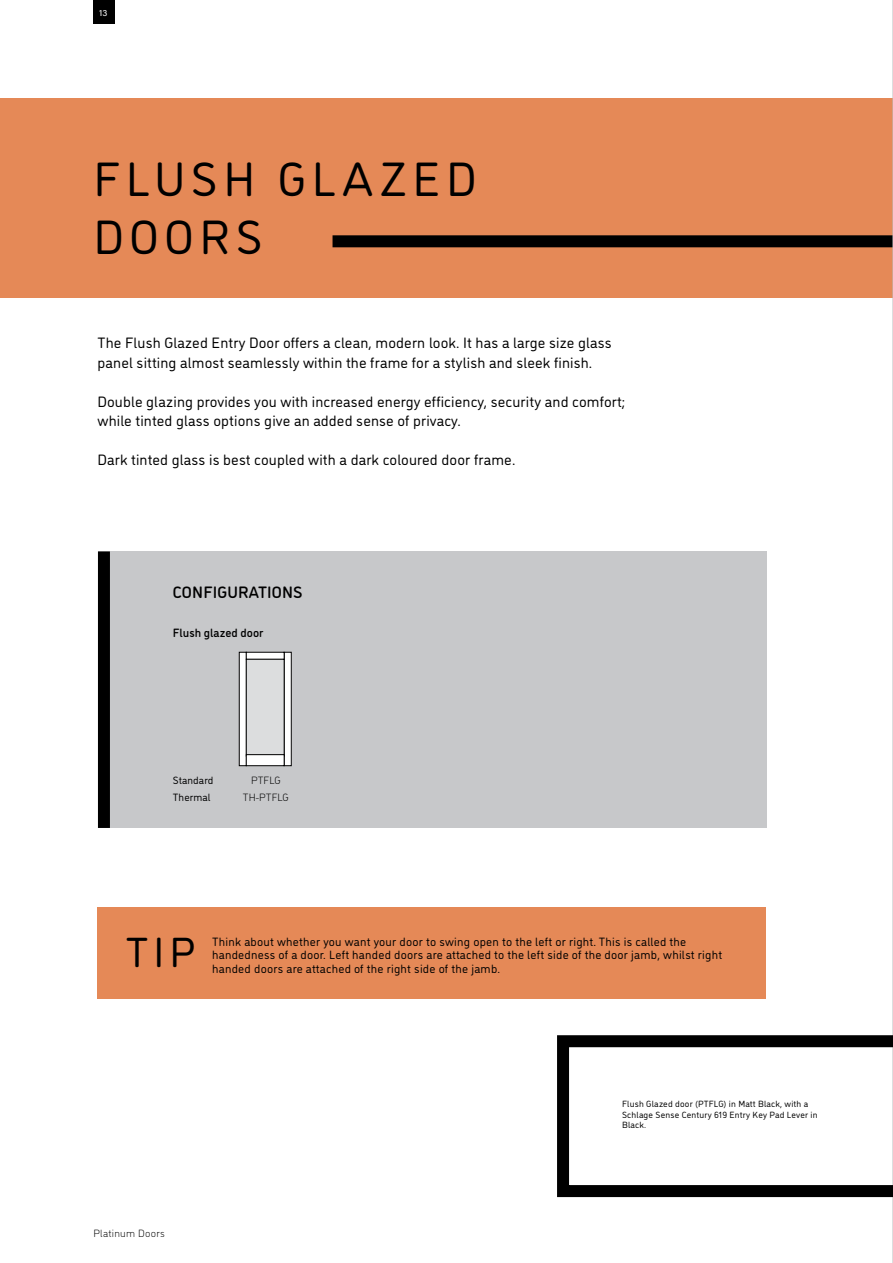
<style>
.page{position:relative;width:893px;height:1263px;background:#fff}
.page>*{position:absolute;margin:0;border:0;box-sizing:border-box;transform-origin:0 0}
.t1{font:48px/57.6px "DI Nosaur";letter-spacing:.12em;color:#000}
.t2{font:42px "DI Nosaur";color:#000}
.t3{font:500 16.5px "DI Nosaur";letter-spacing:.01em;color:#000}
.t4{font:15px/19.5px "DI Nosaur";letter-spacing:.01em;color:#000}
.t5{font:12px/13.5px "DI Nosaur";letter-spacing:.02em;color:#000}
.t6{font:500 12px "DI Nosaur";color:#000}
.t7{font:300 10.5px/17.1px "DI Nosaur";letter-spacing:.02em;color:#000;text-align:center}
.t8{font:10.5px/16.6px "DI Nosaur";letter-spacing:.01em;color:#000}
.t9{font:9px/10.5px "DI Nosaur";letter-spacing:.02em;color:#000}
.t10{font:9px "Acumin Pro";color:#fff}
</style>
<div class="page">
<div style="left:0;top:99px;width:893px;height:199px;background:#e58957"></div>
<div style="left:110px;top:551px;width:656px;height:277px;background:#c7c8ca"></div>
<div style="left:98px;top:551px;width:12px;height:277px;background:#000"></div>
<div style="left:333px;top:235px;width:560px;height:12px;background:#000"></div>
<div style="left:239px;top:652px;width:7px;height:114px;background:#fff"></div>
<div style="left:239px;top:652px;width:7px;height:114px;border:1px solid #000"></div>
<div style="left:284px;top:652px;width:7px;height:114px;background:#fff"></div>
<div style="left:284px;top:652px;width:7px;height:114px;border:1px solid #000"></div>
<div style="left:246px;top:652px;width:38px;height:7px;background:#fff"></div>
<div style="left:246px;top:659px;width:38px;height:97px;background:#dcddde"></div>
<div style="left:246px;top:659px;width:38px;height:97px;border:1px solid #000"></div>
<div style="left:246px;top:755px;width:38px;height:11px;background:#fff"></div>
<div style="left:246px;top:754px;width:38px;height:12px;border:1px solid #000"></div>
<div style="left:97px;top:908px;width:669px;height:91px;background:#e58957"></div>
<div style="left:93px;top:0;width:22px;height:24px;background:#000"></div>
<hr style="left:892px;top:0;width:1px;height:1263px;background:#bcbec0">
<svg style="left:557px;top:1035px;width:336px;height:162px"></svg>
<p class="t10" style="left:99px;top:6px;width:10px">13</p>
<h1 class="t1" style="left:93px;top:147px;width:385px">FLUSH GLAZED<br>DOORS</h1>
<p class="t4" style="left:97px;top:332px;width:516px">The Flush Glazed Entry Door offers a clean, modern look. It has a large size glass panel sitting almost seamlessly within the frame for a stylish and sleek finish.</p>
<p class="t4" style="left:97px;top:391px;width:529px">Double glazing provides you with increased energy efficiency, security and comfort; while tinted glass options give an added sense of privacy.</p>
<p class="t4" style="left:97px;top:449px;width:419px">Dark tinted glass is best coupled with a dark coloured door frame.</p>
<p class="t3" style="left:173px;top:580px;width:131px">CONFIGURATIONS</p>
<p class="t6" style="left:173px;top:624px;width:92px">Flush glazed door</p>
<p class="t8" style="left:173px;top:771px;width:42px">Standard<br>Thermal</p>
<p class="t7" style="left:243px;top:771px;width:47px">PTFLG<br>TH-PTFLG</p>
<h2 class="t2" style="left:126px;top:923px;width:71px">TIP</h2>
<p class="t5" style="left:212px;top:934px;width:511px">Think about whether you want your door to swing open to the left or right. This is called the handedness of a door. Left handed doors are attached to the left side of the door jamb, whilst right handed doors are attached of the right side of the jamb.</p>
<p class="t7" style="left:93px;top:1224px;width:73px">Platinum Doors</p>
<p class="t9" style="left:622px;top:1098px;width:197px">Flush Glazed door (PTFLG) in Matt Black, with a<br>Schlage Sense Century 619 Entry Key Pad Lever in<br>Black.</p>
</div>
